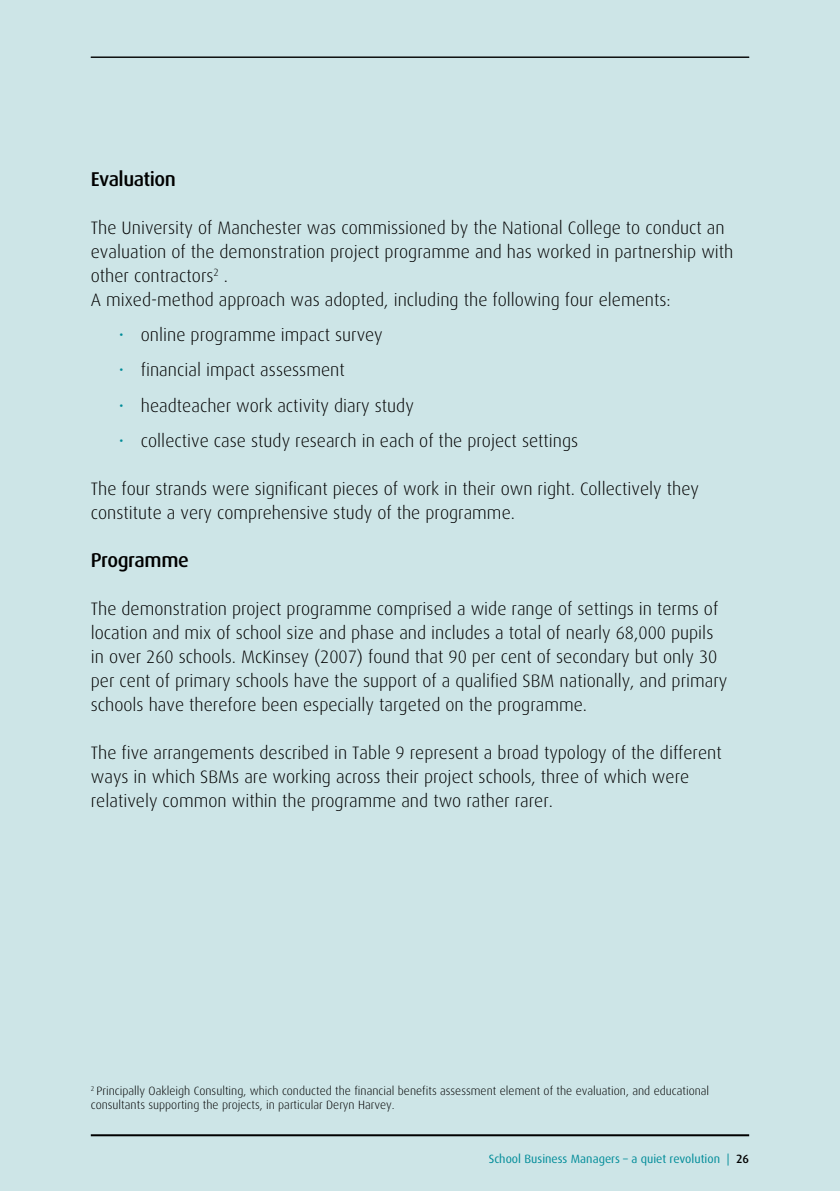
<style>
.page{position:relative;width:840px;height:1191px;background:#fff}
.page>*{position:absolute;margin:0;border:0;box-sizing:border-box;transform-origin:0 0}
.t1{font:500 20px "Dax";letter-spacing:-.025em;color:#000}
.t2{font:300 18px/24px "Dax";color:#000}
.t3{font:300 12px/14.4px "Dax";color:#000}
.t4{font:12px "Dax";color:#008c99}
.s1{color:#008c99}
.s2{font-weight:500;color:#000}
</style>
<div class="page">
<div style="left:0;top:0;width:839px;height:1191px;background:#cde5e7"></div>
<hr style="left:91px;top:1134px;width:657px;height:2px;background:#000">
<hr style="left:91px;top:57px;width:657px;height:1px;background:#000">
<p class="t1" style="left:91px;top:167px;width:87px">Evaluation</p>
<p class="t2" style="left:91px;top:215px;width:644px">The University of Manchester was commissioned by the National College to conduct an evaluation of the demonstration project programme and has worked in partnership with other contractors<sup>2</sup> .<br>A mixed-method approach was adopted, including the following four elements:</p>
<p class="t2" style="left:119px;top:323px;width:265px"><span class="s1">•</span> online programme impact survey</p>
<p class="t2" style="left:119px;top:358px;width:227px"><span class="s1">•</span> financial impact assessment</p>
<p class="t2" style="left:119px;top:393px;width:296px"><span class="s1">•</span> headteacher work activity diary study</p>
<p class="t2" style="left:119px;top:429px;width:461px"><span class="s1">•</span> collective case study research in each of the project settings</p>
<p class="t2" style="left:91px;top:477px;width:609px">The four strands were significant pieces of work in their own right. Collectively they constitute a very comprehensive study of the programme.</p>
<p class="t1" style="left:91px;top:549px;width:99px">Programme</p>
<p class="t2" style="left:91px;top:597px;width:637px">The demonstration project programme comprised a wide range of settings in terms of location and mix of school size and phase and includes a total of nearly 68,000 pupils in over 260 schools. McKinsey (2007) found that 90 per cent of secondary but only 30 per cent of primary schools have the support of a qualified SBM nationally, and primary schools have therefore been especially targeted on the programme.</p>
<p class="t2" style="left:91px;top:741px;width:632px">The five arrangements described in Table 9 represent a broad typology of the different ways in which SBMs are working across their project schools, three of which were relatively common within the programme and two rather rarer.</p>
<p class="t3" style="left:91px;top:1083px;width:619px"><sup>2</sup> Principally Oakleigh Consulting, which conducted the financial benefits assessment element of the evaluation, and educational consultants supporting the projects, in particular Deryn Harvey.</p>
<p class="t4" style="left:488px;top:1152px;width:262px">School Business Managers – a quiet revolution | <span class="s2">26</span></p>
</div>
